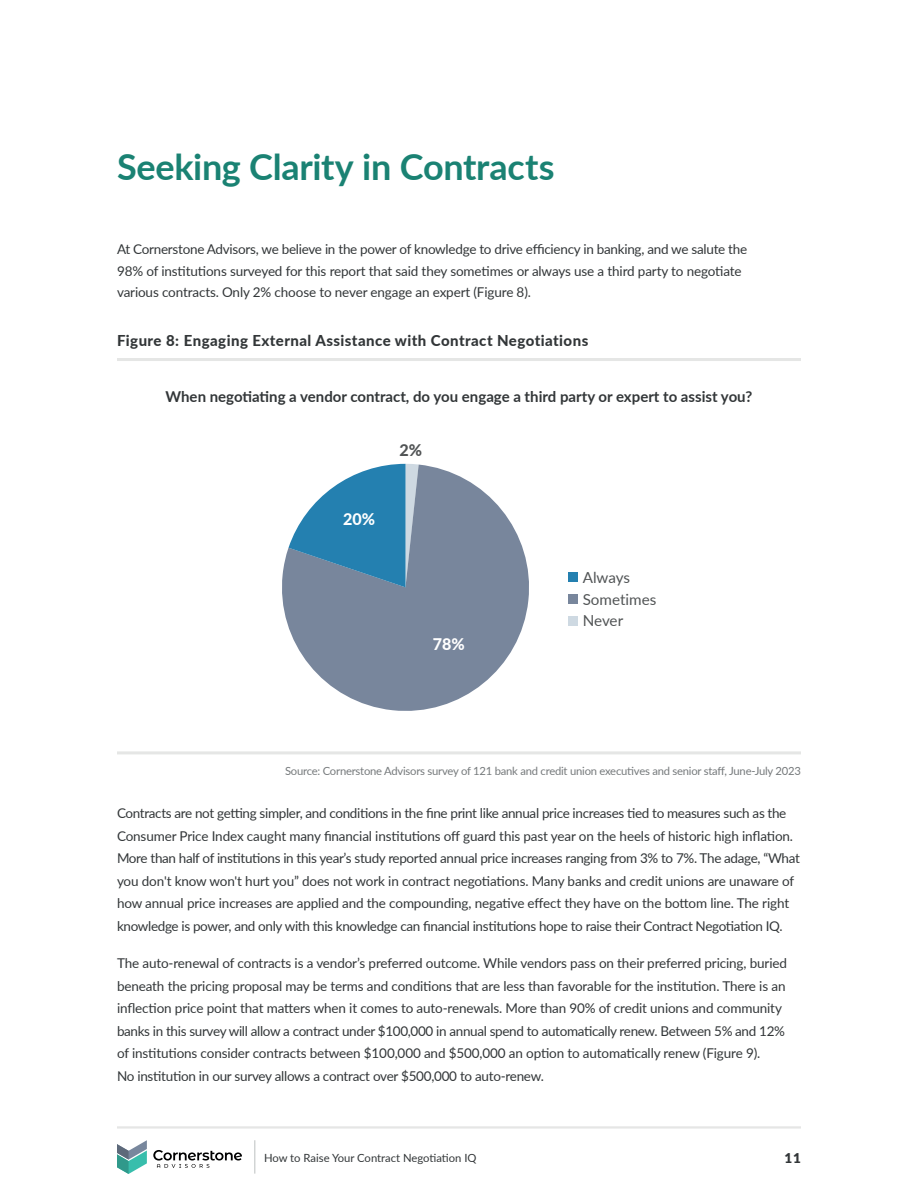
<style>
.page{position:relative;width:918px;height:1188px;background:#fff}
.page>*{position:absolute;margin:0;border:0;box-sizing:border-box;transform-origin:0 0}
.t1{font:700 36px "Lato";letter-spacing:-.01em;color:#1a8273}
.t2{font:800 16.05px "Lato";color:#fff}
.t3{font:800 16.05px "Lato";color:#515455}
.t4{font:15.15px/21.8px "Lato";color:#515455}
.t5{font:700 15px "Lato";color:#323638}
.t6{font:800 15px "Lato";letter-spacing:.03em;color:#323638}
.t7{font:13.5px/22.5px "Lato";letter-spacing:-.015em;color:#323638}
.t8{font:900 13.5px "Lato";color:#323638}
.t9{font:11.25px "Lato";letter-spacing:-.02em;color:#75797b}
.t10{font:11.25px "Lato";color:#323638}
</style>
<div class="page">
<hr style="left:117px;top:1126px;width:684px;height:3px;background:#e5e6e5">
<svg style="left:153px;top:1150px;width:89px;height:18px"></svg>
<svg style="left:117px;top:1140px;width:30px;height:34px"></svg>
<hr style="left:255px;top:1140px;width:1px;height:34px;background:#bdc0c0">
<hr style="left:117px;top:358px;width:684px;height:3px;background:#e5e6e5">
<hr style="left:117px;top:751px;width:684px;height:3px;background:#e5e6e5">
<svg style="left:282px;top:465px;width:247px;height:246px;fill:#78869c"></svg>
<svg style="left:289px;top:464px;width:130px;height:123px"></svg>
<div style="left:568px;top:573px;width:10px;height:9px;background:#2480b0"></div>
<div style="left:568px;top:594px;width:10px;height:10px;background:#78869c"></div>
<div style="left:569px;top:616px;width:9px;height:10px;background:#ced9e2"></div>
<h1 class="t1" style="left:117px;top:140px;width:439px">Seeking Clarity in Contracts</h1>
<p class="t7" style="left:117px;top:238px;width:632px;line-height:21.8px">At Cornerstone Advisors, we believe in the power of knowledge to drive efficiency in banking, and we salute the<br>98% of institutions surveyed for this report that said they sometimes or always use a third party to negotiate various contracts. Only 2% choose to never engage an expert (Figure 8).</p>
<p class="t6" style="left:117px;top:329px;width:473px">Figure 8: Engaging External Assistance with Contract Negotiations</p>
<p class="t5" style="left:166px;top:385px;width:588px">When negotiating a vendor contract, do you engage a third party or expert to assist you?</p>
<p class="t2" style="left:343px;top:508px;width:33px">20%</p>
<p class="t3" style="left:400px;top:438px;width:24px">2%</p>
<p class="t2" style="left:433px;top:633px;width:33px">78%</p>
<p class="t4" style="left:583px;top:566px;width:75px">Always<br>Sometimes<br>Never</p>
<p class="t9" style="left:285px;top:763px;width:517px">Source: Cornerstone Advisors survey of 121 bank and credit union executives and senior staff, June-July 2023</p>
<p class="t7" style="left:117px;top:802px;width:684px">Contracts are not getting simpler, and conditions in the fine print like annual price increases tied to measures such as the Consumer Price Index caught many financial institutions off guard this past year on the heels of historic high inflation.<br>More than half of institutions in this year’s study reported annual price increases ranging from 3% to 7%. The adage, “What you don't know won't hurt you” does not work in contract negotiations. Many banks and credit unions are unaware of how annual price increases are applied and the compounding, negative effect they have on the bottom line. The right knowledge is power, and only with this knowledge can financial institutions hope to raise their Contract Negotiation IQ.</p>
<p class="t7" style="left:117px;top:952px;width:672px">The auto-renewal of contracts is a vendor’s preferred outcome. While vendors pass on their preferred pricing, buried beneath the pricing proposal may be terms and conditions that are less than favorable for the institution. There is an inflection price point that matters when it comes to auto-renewals. More than 90% of credit unions and community banks in this survey will allow a contract under $100,000 in annual spend to automatically renew. Between 5% and 12% of institutions consider contracts between $100,000 and $500,000 an option to automatically renew (Figure 9).<br>No institution in our survey allows a contract over $500,000 to auto-renew.</p>
<p class="t10" style="left:264px;top:1149px;width:214px">How to Raise Your Contract Negotiation IQ</p>
<p class="t8" style="left:785px;top:1147px;width:18px">11</p>
</div>
